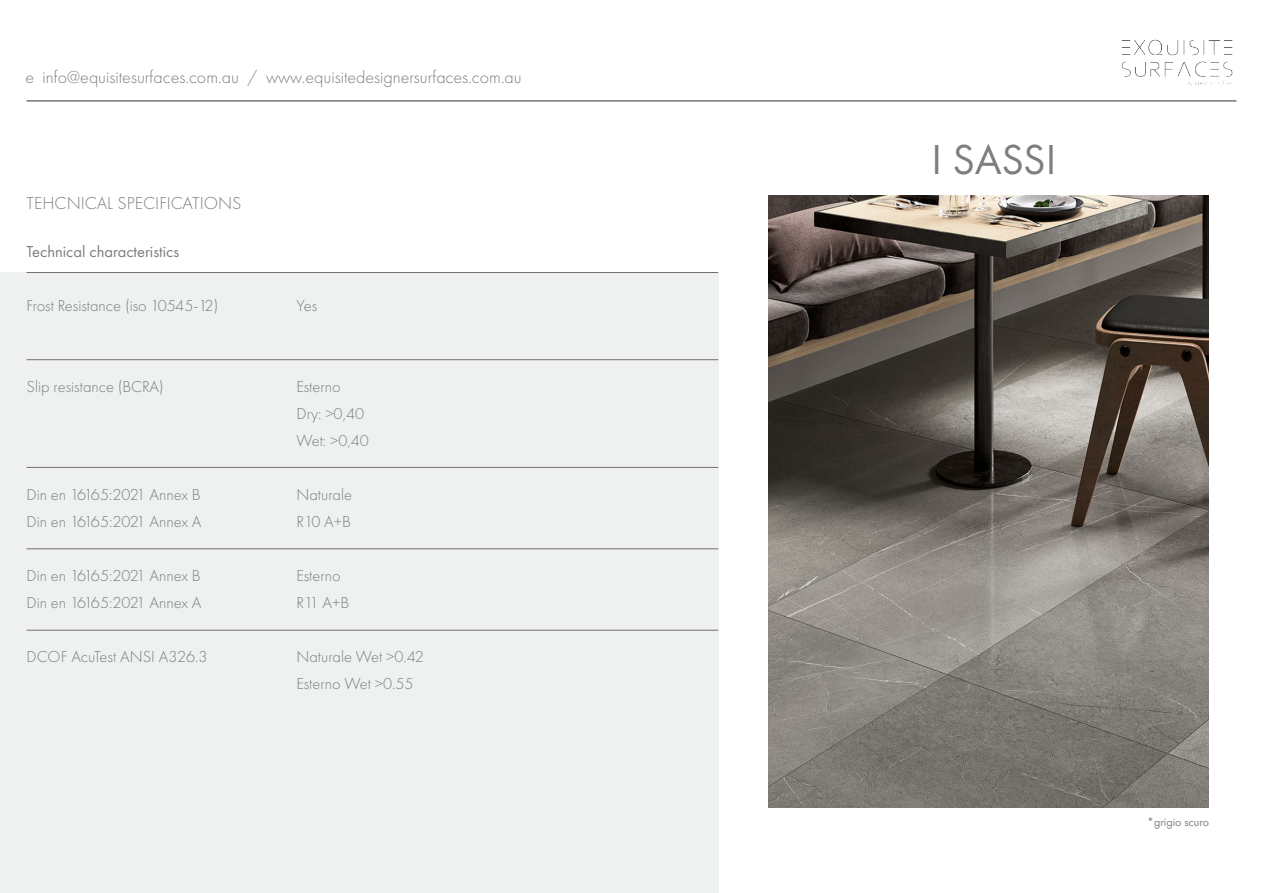
<style>
.page{position:relative;width:1263px;height:893px;background:#fff}
.page>*{position:absolute;margin:0;border:0;box-sizing:border-box;transform-origin:0 0}
.t1{font:43.5px "Futura PT";letter-spacing:-.005em;color:#7c7e81}
.t2{font:300 18px "Futura PT";color:#7c7e81}
.t3{font:300 16.5px "Futura PT";color:#7c7e81}
.t4{font:16.5px "Futura PT";color:#7c7e81}
.t5{font:12px "Futura PT";color:#7c7e81}
</style>
<div class="page">
<div style="left:0;top:273px;width:718px;height:620px;background:#eff0f0"></div>
<img style="left:1121px;top:39px;width:112px;height:47px">
<hr style="left:27px;top:100px;width:1209px;height:2px;background:#231f20">
<hr style="left:27px;top:272px;width:691px;height:1px;background:#231f20">
<img style="left:769px;top:196px;width:440px;height:612px">
<hr style="left:27px;top:359px;width:691px;height:1px;background:#231f20">
<hr style="left:27px;top:467px;width:691px;height:1px;background:#231f20">
<hr style="left:27px;top:548px;width:691px;height:1px;background:#231f20">
<hr style="left:27px;top:630px;width:691px;height:1px;background:#231f20">
<p class="t2" style="left:26px;top:66px;width:498px">e info@equisitesurfaces.com.au / www.equisitedesignersurfaces.com.au</p>
<p class="t2" style="left:27px;top:193px;width:216px">TEHCNICAL SPECIFICATIONS</p>
<p class="t4" style="left:27px;top:242px;width:154px">Technical characteristics</p>
<p class="t3" style="left:27px;top:296px;width:193px">Frost Resistance (iso 10545-12)</p>
<p class="t3" style="left:27px;top:377px;width:139px">Slip resistance (BCRA)</p>
<p class="t3" style="left:27px;top:485px;width:176px">Din en 16165:2021 Annex B</p>
<p class="t3" style="left:27px;top:512px;width:176px">Din en 16165:2021 Annex A</p>
<p class="t3" style="left:27px;top:566px;width:176px">Din en 16165:2021 Annex B</p>
<p class="t3" style="left:27px;top:593px;width:176px">Din en 16165:2021 Annex A</p>
<p class="t3" style="left:27px;top:647px;width:182px">DCOF AcuTest ANSI A326.3</p>
<p class="t3" style="left:296px;top:296px;width:22px">Yes</p>
<p class="t3" style="left:296px;top:377px;width:46px">Esterno</p>
<p class="t3" style="left:296px;top:404px;width:69px">Dry: &gt;0,40</p>
<p class="t3" style="left:296px;top:431px;width:74px">Wet: &gt;0,40</p>
<p class="t3" style="left:296px;top:485px;width:57px">Naturale</p>
<p class="t3" style="left:296px;top:512px;width:56px">R10 A+B</p>
<p class="t3" style="left:296px;top:566px;width:46px">Esterno</p>
<p class="t3" style="left:296px;top:593px;width:54px">R11 A+B</p>
<p class="t3" style="left:296px;top:647px;width:129px">Naturale Wet &gt;0.42</p>
<p class="t3" style="left:296px;top:674px;width:118px">Esterno Wet &gt;0.55</p>
<p class="t1" style="left:931px;top:133px;width:126px">I SASSI</p>
<p class="t5" style="left:1147px;top:814px;width:63px">*grigio scuro</p>
</div>
